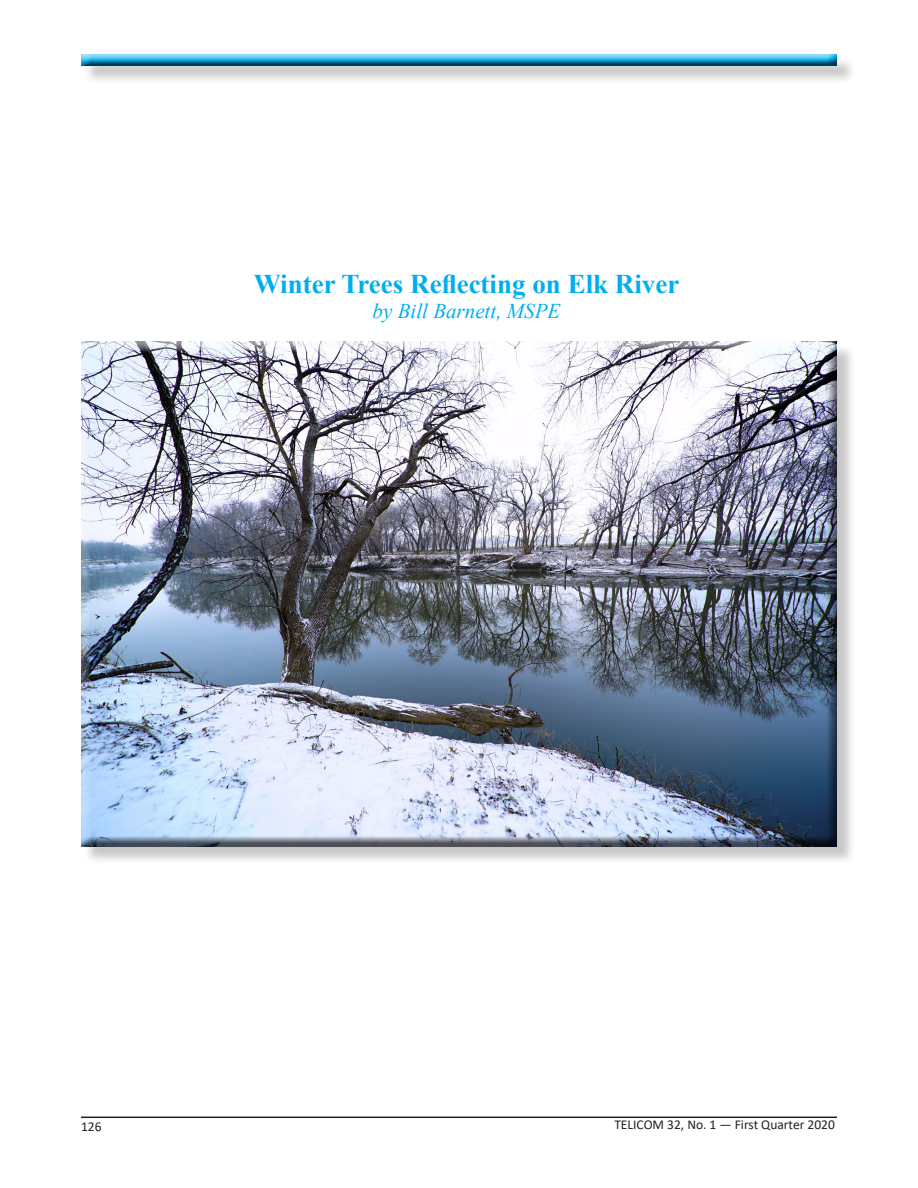
<style>
.page{position:relative;width:918px;height:1188px;background:#fff}
.page>*{position:absolute;margin:0;border:0;box-sizing:border-box;transform-origin:0 0}
.t1{font:700 27px "Times New Roman";color:#00aeef}
.t2{font:italic 21px "Times New Roman";color:#00aeef}
.t3{font:13.5px "Calibri";color:#231f20}
</style>
<div class="page">
<hr style="left:81px;top:1117px;width:756px;height:1px;background:#231f20">
<div style="left:83px;top:56px;width:772px;height:29px;background:#231f20;opacity:.25"></div>
<div style="left:80px;top:54px;width:758px;height:14px;background:#231f20;opacity:.75"></div>
<div style="left:83px;top:344px;width:772px;height:521px;background:#231f20;opacity:.25"></div>
<div style="left:80px;top:342px;width:760px;height:506px;background:#231f20;opacity:.75"></div>
<p class="t1" style="left:254px;top:264px;width:427px">Winter Trees Reflecting on Elk River</p>
<p class="t2" style="left:373px;top:297px;width:189px">by Bill Barnett, MSPE</p>
<p class="t3" style="left:81px;top:1117px;width:22px">126</p>
<p class="t3" style="left:614px;top:1115px;width:222px">TELICOM 32, No. 1 — First Quarter 2020</p>
</div>
